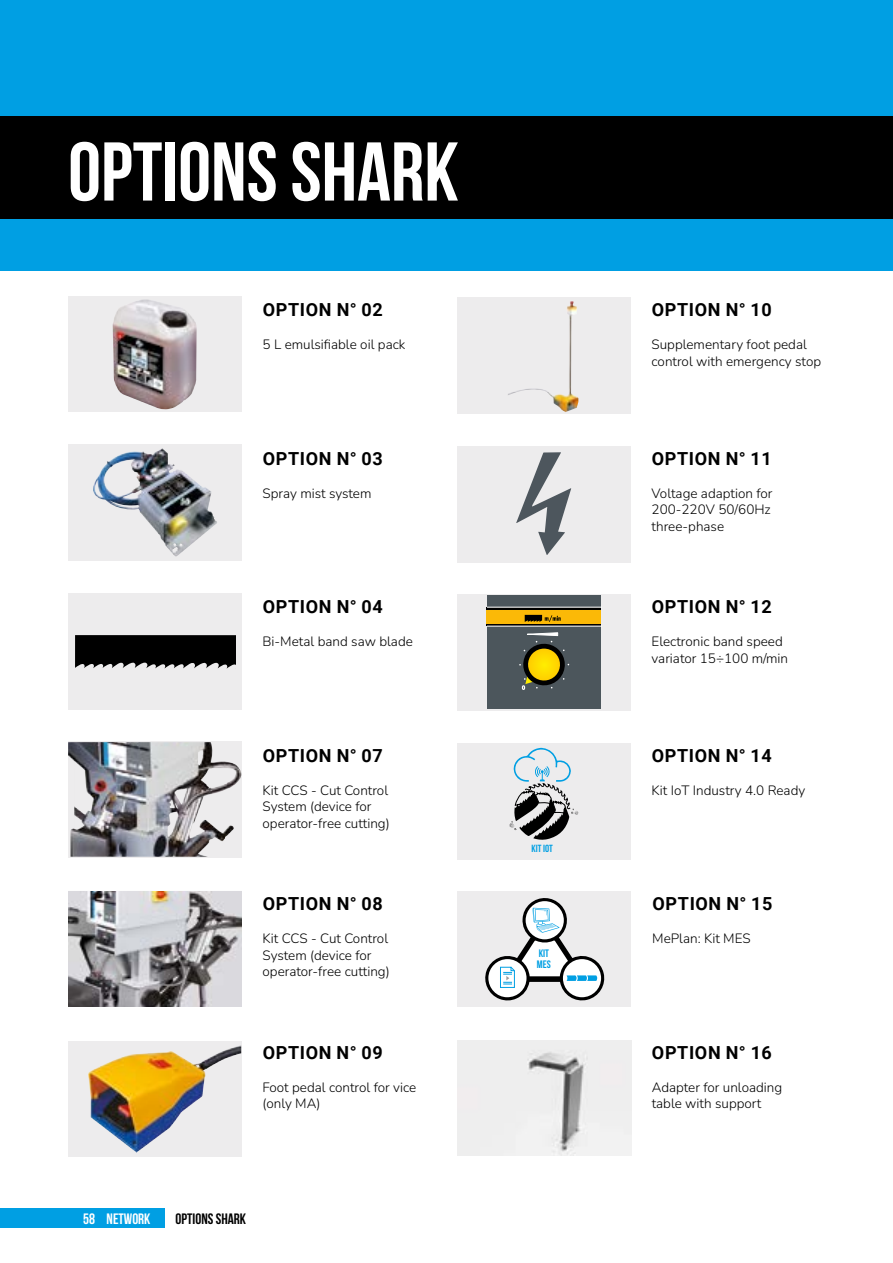
<style>
.page{position:relative;width:893px;height:1263px;background:#fff}
.page>*{position:absolute;margin:0;border:0;box-sizing:border-box;transform-origin:0 0}
.t1{font:700 83.1px "Bebas Neue";color:#fff}
.t2{font:700 18px "Roboto";letter-spacing:.035em;color:#000}
.t3{font:700 15px "Bebas Neue";color:#000}
.t4{font:700 15px "Bebas Neue";color:#fff}
.t5{font:200 13.5px/16.5px "Nunito";color:#000}
.t6{font:10.8px/11.2px "Bebas Neue";color:#009fe3}
.t7{font:10.35px "Bebas Neue";color:#009fe3}
</style>
<div class="page">
<div style="left:458px;top:891px;width:173px;height:116px;background:#edeced"></div>
<svg style="left:485px;top:898px;width:120px;height:103px"></svg>
<div style="left:68px;top:297px;width:173px;height:115px;background:#edeced"></div>
<div style="left:68px;top:1041px;width:173px;height:116px;background:#edeced"></div>
<div style="left:68px;top:445px;width:173px;height:116px;background:#edeced"></div>
<div style="left:457px;top:297px;width:173px;height:116px;background:#edeced"></div>
<div style="left:68px;top:594px;width:173px;height:116px;background:#edeced"></div>
<div style="left:457px;top:446px;width:173px;height:116px;background:#edeced"></div>
<div style="left:457px;top:594px;width:173px;height:116px;background:#edeced"></div>
<div style="left:457px;top:743px;width:173px;height:116px;background:#edeced"></div>
<img style="left:113px;top:300px;width:84px;height:109px">
<svg style="left:75px;top:635px;width:160px;height:34px"></svg>
<img style="left:93px;top:448px;width:124px;height:108px">
<img style="left:68px;top:742px;width:174px;height:115px">
<img style="left:68px;top:891px;width:173px;height:115px">
<img style="left:88px;top:1045px;width:153px;height:107px">
<img style="left:508px;top:301px;width:70px;height:111px">
<svg style="left:516px;top:452px;width:55px;height:103px"></svg>
<div style="left:487px;top:595px;width:114px;height:114px;background:#4c565c"></div>
<svg style="left:486px;top:607px;width:115px;height:19px"></svg>
<div style="left:487px;top:610px;width:114px;height:13px;background:#fbb907"></div>
<svg style="left:525px;top:615px;width:36px;height:7px"></svg>
<svg style="left:519px;top:632px;width:50px;height:58px"></svg>
<hr style="left:487px;top:607px;width:114px;height:1px;background:#fff">
<hr style="left:487px;top:626px;width:114px;height:1px;background:#fff">
<svg style="left:509px;top:748px;width:69px;height:92px"></svg>
<img style="left:457px;top:1040px;width:174px;height:115px">
<div style="left:0;top:1208px;width:165px;height:20px;background:#009fe3"></div>
<div style="left:0;top:219px;width:893px;height:51px;background:#009fe3"></div>
<div style="left:0;top:0;width:893px;height:117px;background:#009fe3"></div>
<div style="left:0;top:117px;width:893px;height:102px;background:#000"></div>
<h1 class="t1" style="left:68px;top:126px;width:392px">OPTIONS SHARK</h1>
<h2 class="t2" style="left:263px;top:297px;width:121px">OPTION N° 02</h2>
<p class="t5" style="left:263px;top:336px;width:144px">5 L emulsifiable oil pack</p>
<h2 class="t2" style="left:263px;top:446px;width:121px">OPTION N° 03</h2>
<p class="t5" style="left:263px;top:484px;width:110px">Spray mist system</p>
<h2 class="t2" style="left:263px;top:594px;width:121px">OPTION N° 04</h2>
<p class="t5" style="left:263px;top:633px;width:152px">Bi-Metal band saw blade</p>
<h2 class="t2" style="left:263px;top:743px;width:121px">OPTION N° 07</h2>
<p class="t5" style="left:263px;top:781px;width:129px">Kit CCS - Cut Control<br>System (device for operator-free cutting)</p>
<h2 class="t2" style="left:263px;top:891px;width:121px">OPTION N° 08</h2>
<p class="t5" style="left:263px;top:930px;width:129px">Kit CCS - Cut Control<br>System (device for operator-free cutting)</p>
<h2 class="t2" style="left:263px;top:1040px;width:121px">OPTION N° 09</h2>
<p class="t5" style="left:262px;top:1078px;width:155px">Foot pedal control for vice (only MA)</p>
<p class="t4" style="left:83px;top:1210px;width:69px">58 NETWORK</p>
<p class="t3" style="left:176px;top:1210px;width:72px">OPTIONS SHARK</p>
<p class="t7" style="left:532px;top:842px;width:23px">KIT IOT</p>
<p class="t6" style="left:537px;top:947px;width:15px">KIT<br>MES</p>
<h2 class="t2" style="left:652px;top:297px;width:121px">OPTION N° 10</h2>
<p class="t5" style="left:652px;top:336px;width:171px">Supplementary foot pedal control with emergency stop</p>
<h2 class="t2" style="left:652px;top:446px;width:121px">OPTION N° 11</h2>
<p class="t5" style="left:652px;top:484px;width:122px">Voltage adaption for<br>200-220V 50/60Hz three-phase</p>
<h2 class="t2" style="left:652px;top:594px;width:121px">OPTION N° 12</h2>
<p class="t5" style="left:652px;top:633px;width:138px">Electronic band speed variator 15÷100 m/min</p>
<h2 class="t2" style="left:652px;top:743px;width:121px">OPTION N° 14</h2>
<p class="t5" style="left:652px;top:781px;width:155px">Kit IoT Industry 4.0 Ready</p>
<h2 class="t2" style="left:653px;top:891px;width:121px">OPTION N° 15</h2>
<p class="t5" style="left:652px;top:930px;width:100px">MePlan: Kit MES</p>
<h2 class="t2" style="left:652px;top:1040px;width:121px">OPTION N° 16</h2>
<p class="t5" style="left:652px;top:1078px;width:132px">Adapter for unloading table with support</p>
</div>
